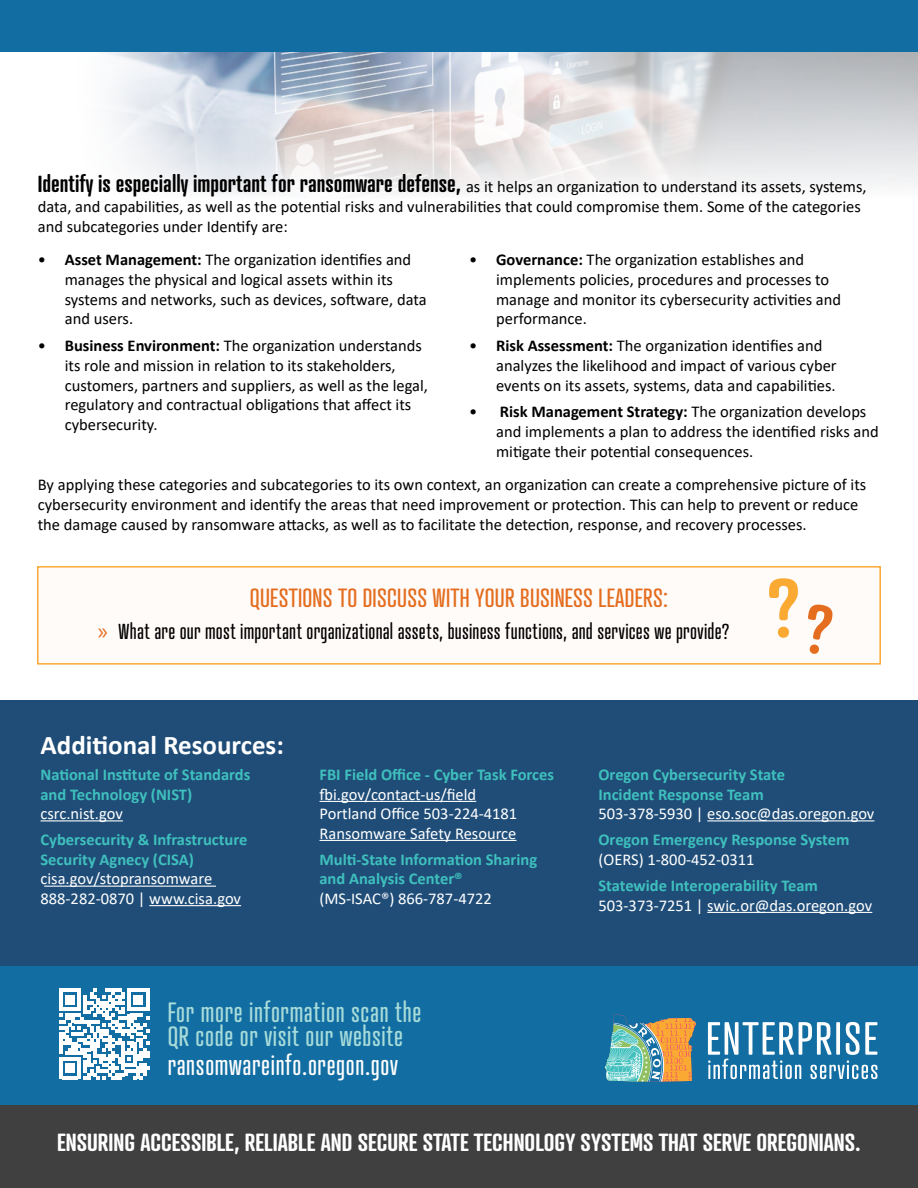
<style>
.page{position:relative;width:918px;height:1188px;background:#fff}
.page>*{position:absolute;margin:0;border:0;box-sizing:border-box;transform-origin:0 0}
.Body{font:600 81px "Atrament";color:#faa933}
.t1{font:27px/24.8px "Atrament";letter-spacing:.025em;color:#a8dcda}
.t2{font:27px "Atrament";letter-spacing:.025em;color:#fff}
.Heading_1{font:700 27px "Calibri";color:#fff}
.Fancy_callout{font:25.5px "Atrament";letter-spacing:.01em;color:#e46d1f}
.t3{font:600 24px "Atrament";color:#fff}
.t4{font:21px "Atrament";letter-spacing:.01em;color:#000}
.Body-2{font:16.5px/19.8px "Calibri";color:#000}
.Body-3{font:700 16.5px/19.5px "Calibri";color:#3fc0bd}
.Body-4{font:16.5px/19.5px "Calibri";color:#fff}
.s1{font-family:"Atrament";font-weight:600;font-size:22.5px}
.s2{font-weight:700}
.s3{font-family:"Myriad Pro";font-size:24px;color:#e46d1f}
.s4{font-weight:400;color:#fff}
.s5{font-weight:700;color:#3fc0bd}
</style>
<div class="page">
<img style="left:59px;top:51px;width:859px;height:143px">
<div style="left:0;top:0;width:918px;height:51px;background:#126ea2"></div>
<div style="left:37px;top:566px;width:844px;height:99px;background:#fffbf9;border:2px solid #faa933"></div>
<div style="left:0;top:700px;width:918px;height:267px;background:#1f4d78"></div>
<hr style="left:40px;top:820px;width:83px;height:1px;background:#fff">
<hr style="left:44px;top:886px;width:172px;height:1px;background:#fff">
<hr style="left:149px;top:905px;width:92px;height:1px;background:#fff">
<hr style="left:320px;top:801px;width:156px;height:1px;background:#fff">
<hr style="left:320px;top:840px;width:197px;height:1px;background:#fff">
<hr style="left:707px;top:820px;width:167px;height:1px;background:#fff">
<hr style="left:707px;top:912px;width:165px;height:1px;background:#fff">
<div style="left:0;top:967px;width:918px;height:221px;background:#126ea2"></div>
<svg style="left:59px;top:989px;width:90px;height:90px"></svg>
<svg style="left:708px;top:1022px;width:169px;height:57px"></svg>
<svg style="left:605px;top:1014px;width:91px;height:68px"></svg>
<div style="left:0;top:1106px;width:918px;height:82px;background:#404040"></div>
<p class="Body-2" style="left:38px;top:176px;width:830px"><span class="s1">Identify is especially important for ransomware defense,</span> as it helps an organization to understand its assets, systems, data, and capabilities, as well as the potential risks and vulnerabilities that could compromise them. Some of the categories and subcategories under Identify are:</p>
<p class="Body-2" style="left:65px;top:249px;width:363px;text-indent:-27px">• <span class="s2">Asset Management:</span> The organization identifies and manages the physical and logical assets within its systems and networks, such as devices, software, data and users.</p>
<p class="Body-2" style="left:65px;top:335px;width:365px;text-indent:-27px">• <span class="s2">Business Environment:</span> The organization understands its role and mission in relation to its stakeholders, customers, partners and suppliers, as well as the legal, regulatory and contractual obligations that affect its cybersecurity.</p>
<p class="Body-2" style="left:496px;top:249px;width:347px;text-indent:-27px">• <span class="s2">Governance:</span> The organization establishes and implements policies, procedures and processes to manage and monitor its cybersecurity activities and performance.</p>
<p class="Body-2" style="left:496px;top:335px;width:342px;text-indent:-27px">• <span class="s2">Risk Assessment:</span> The organization identifies and analyzes the likelihood and impact of various cyber events on its assets, systems, data and capabilities.</p>
<p class="Body-2" style="left:496px;top:401px;width:384px;text-indent:-27px">• <span class="s2">Risk Management Strategy:</span> The organization develops and implements a plan to address the identified risks and mitigate their potential consequences.</p>
<p class="Body-2" style="left:38px;top:474px;width:830px">By applying these categories and subcategories to its own context, an organization can create a comprehensive picture of its cybersecurity environment and identify the areas that need improvement or protection. This can help to prevent or reduce the damage caused by ransomware attacks, as well as to facilitate the detection, response, and recovery processes.</p>
<p class="Fancy_callout" style="left:250px;top:583px;width:420px">QUESTIONS TO DISCUSS WITH YOUR BUSINESS LEADERS:</p>
<p class="t4" style="left:98px;top:619px;width:633px"><span class="s3">»</span> What are our most important organizational assets, business functions, and services we provide?</p>
<p class="Body" style="left:767px;top:557px;width:35px">?</p>
<p class="Heading_1" style="left:40px;top:726px;width:245px">Additional Resources:</p>
<p class="Body-3" style="left:40px;top:765px;width:211px">National Institute of Standards and Technology (NIST) <span class="s4">csrc.nist.gov</span></p>
<p class="Body-3" style="left:40px;top:830px;width:208px">Cybersecurity &amp; Infrastructure<br>Security Agnecy (CISA) <span class="s4">cisa.gov/stopransomware<br>888-282-0870 | www.cisa.gov</span></p>
<p class="Body-4" style="left:320px;top:764px;width:236px"><span class="s5">FBI Field Office - Cyber Task Forces </span>fbi.gov/contact-us/field<br>Portland Office 503-224-4181<br>Ransomware Safety Resource</p>
<p class="Body-3" style="left:320px;top:849px;width:219px">Multi-State Information Sharing and Analysis Center® <span class="s4">(MS-ISAC®) 866-787-4722</span></p>
<p class="t1" style="left:168px;top:999px;width:255px">For more information scan the<br>QR code or visit our website</p>
<p class="t2" style="left:168px;top:1049px;width:232px">ransomwareinfo.oregon.gov</p>
<p class="Body-3" style="left:598px;top:765px;width:277px">Oregon Cybersecurity State<br>Incident Response Team<br><span class="s4">503-378-5930 | eso.soc@das.oregon.gov</span></p>
<p class="Body-3" style="left:598px;top:830px;width:253px">Oregon Emergency Response System <span class="s4">(OERS) 1-800-452-0311</span></p>
<p class="Body-4" style="left:598px;top:875px;width:275px"><span class="s5">Statewide Interoperability Team<br></span>503-373-7251 | swic.or@das.oregon.gov</p>
<p class="t3" style="left:57px;top:1128px;width:805px">ENSURING ACCESSIBLE, RELIABLE AND SECURE STATE TECHNOLOGY SYSTEMS THAT SERVE OREGONIANS.</p>
</div>
